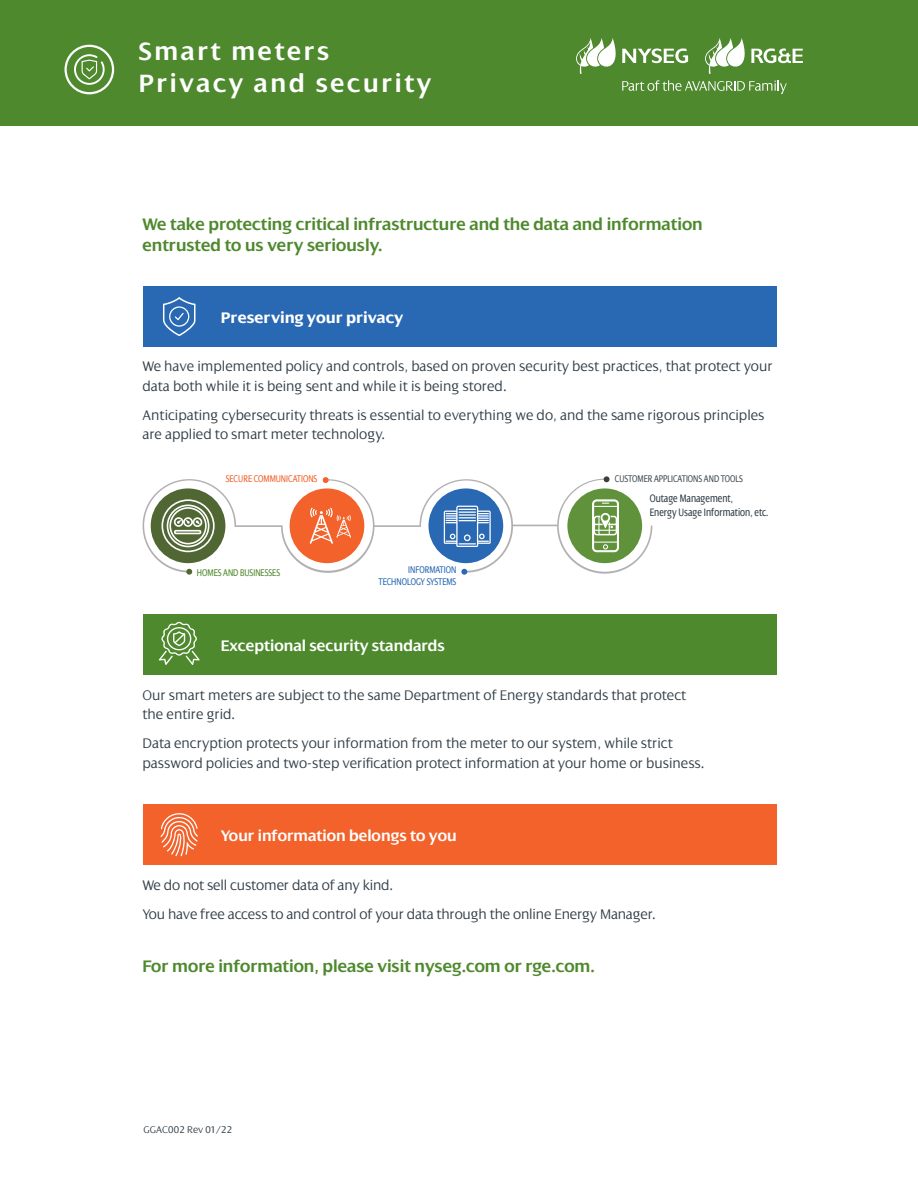
<style>
.page{position:relative;width:918px;height:1188px;background:#fff}
.page>*{position:absolute;margin:0;border:0;box-sizing:border-box;transform-origin:0 0}
.t1{font:600 27px "Dialog";letter-spacing:.1em;color:#fff}
.t2{font:600 18px/21.6px "Dialog";color:#4e892d}
.t3{font:600 16.5px "Dialog";color:#fff}
.t4{font:700 16.5px "Dialog";color:#fff}
.t5{font:300 15px/19.5px "Dialog";color:#313e48}
.QuestionsNEW{font:condensed 11.55px/14px "Dialog";color:#313e48}
.t6{font:condensed 10.5px "Dialog";letter-spacing:-.005em;color:#2968b3}
.t7{font:condensed 10.5px "Dialog";letter-spacing:-.005em;color:#434f58}
.t8{font:condensed 10.5px "Dialog";letter-spacing:-.005em;color:#f2622a}
.t9{font:condensed 10.5px "Dialog";letter-spacing:-.005em;color:#4e892d}
.t10{font:300 10.5px "Dialog";color:#313e48}
</style>
<div class="page">
<div style="left:143px;top:286px;width:634px;height:61px;background:#2968b3"></div>
<div style="left:143px;top:614px;width:634px;height:61px;background:#4e892d"></div>
<svg style="left:163px;top:297px;width:33px;height:39px"></svg>
<div style="left:143px;top:804px;width:634px;height:61px;background:#f2622a"></div>
<svg style="left:160px;top:813px;width:38px;height:43px"></svg>
<svg style="left:159px;top:622px;width:41px;height:43px"></svg>
<div style="left:0;top:0;width:918px;height:125px;background:#4e892d"></div>
<div style="left:65px;top:45px;width:49px;height:49px;border:2px solid #fff;border-radius:50%"></div>
<svg style="left:74px;top:54px;width:31px;height:31px"></svg>
<svg style="left:143px;top:479px;width:509px;height:95px"></svg>
<svg style="left:186px;top:569px;width:6px;height:6px"></svg>
<svg style="left:323px;top:477px;width:6px;height:6px"></svg>
<svg style="left:461px;top:569px;width:6px;height:6px"></svg>
<svg style="left:604px;top:476px;width:6px;height:6px"></svg>
<div style="left:592px;top:500px;width:27px;height:52px;border:1px solid #fff;border-radius:4px"></div>
<svg style="left:310px;top:508px;width:41px;height:36px"></svg>
<svg style="left:444px;top:506px;width:47px;height:41px;background:#6e98cb"></svg>
<svg style="left:593px;top:500px;width:25px;height:52px"></svg>
<svg style="left:161px;top:499px;width:54px;height:54px"></svg>
<svg style="left:622px;top:80px;width:165px;height:14px"></svg>
<svg style="left:576px;top:38px;width:112px;height:36px"></svg>
<svg style="left:705px;top:38px;width:98px;height:36px"></svg>
<p class="t1" style="left:139px;top:37px;width:192px">Smart meters</p>
<p class="t1" style="left:139px;top:69px;width:294px">Privacy and security</p>
<p class="t2" style="left:143px;top:213px;width:562px">We take protecting critical infrastructure and the data and information entrusted to us very seriously.</p>
<p class="t4" style="left:221px;top:309px;width:184px">Preserving your privacy</p>
<p class="t5" style="left:143px;top:357px;width:631px">We have implemented policy and controls, based on proven security best practices, that protect your data both while it is being sent and while it is being stored.</p>
<p class="t5" style="left:143px;top:405px;width:624px">Anticipating cybersecurity threats is essential to everything we do, and the same rigorous principles are applied to smart meter technology.</p>
<p class="t8" style="left:226px;top:473px;width:93px">SECURE COMMUNICATIONS</p>
<p class="t9" style="left:197px;top:567px;width:85px">HOMES AND BUSINESSES</p>
<p class="t6" style="left:408px;top:564px;width:50px">INFORMATION</p>
<p class="t6" style="left:378px;top:576px;width:80px">TECHNOLOGY SYSTEMS</p>
<p class="t7" style="left:615px;top:473px;width:130px">CUSTOMER APPLICATIONS AND TOOLS</p>
<p class="QuestionsNEW" style="left:650px;top:491px;width:120px">Outage Management,<br>Energy Usage Information, etc.</p>
<p class="t3" style="left:221px;top:636px;width:226px">Exceptional security standards</p>
<p class="t5" style="left:143px;top:685px;width:545px">Our smart meters are subject to the same Department of Energy standards that protect the entire grid.</p>
<p class="t5" style="left:143px;top:734px;width:564px">Data encryption protects your information from the meter to our system, while strict password policies and two-step verification protect information at your home or business.</p>
<p class="t3" style="left:221px;top:827px;width:237px">Your information belongs to you</p>
<p class="t5" style="left:143px;top:875px;width:252px">We do not sell customer data of any kind.</p>
<p class="t5" style="left:143px;top:905px;width:515px">You have free access to and control of your data through the online Energy Manager.</p>
<p class="t2" style="left:143px;top:956px;width:454px">For more information, please visit nyseg.com or rge.com.</p>
<p class="t10" style="left:144px;top:1124px;width:90px">GGAC002 Rev 01/22</p>
</div>
